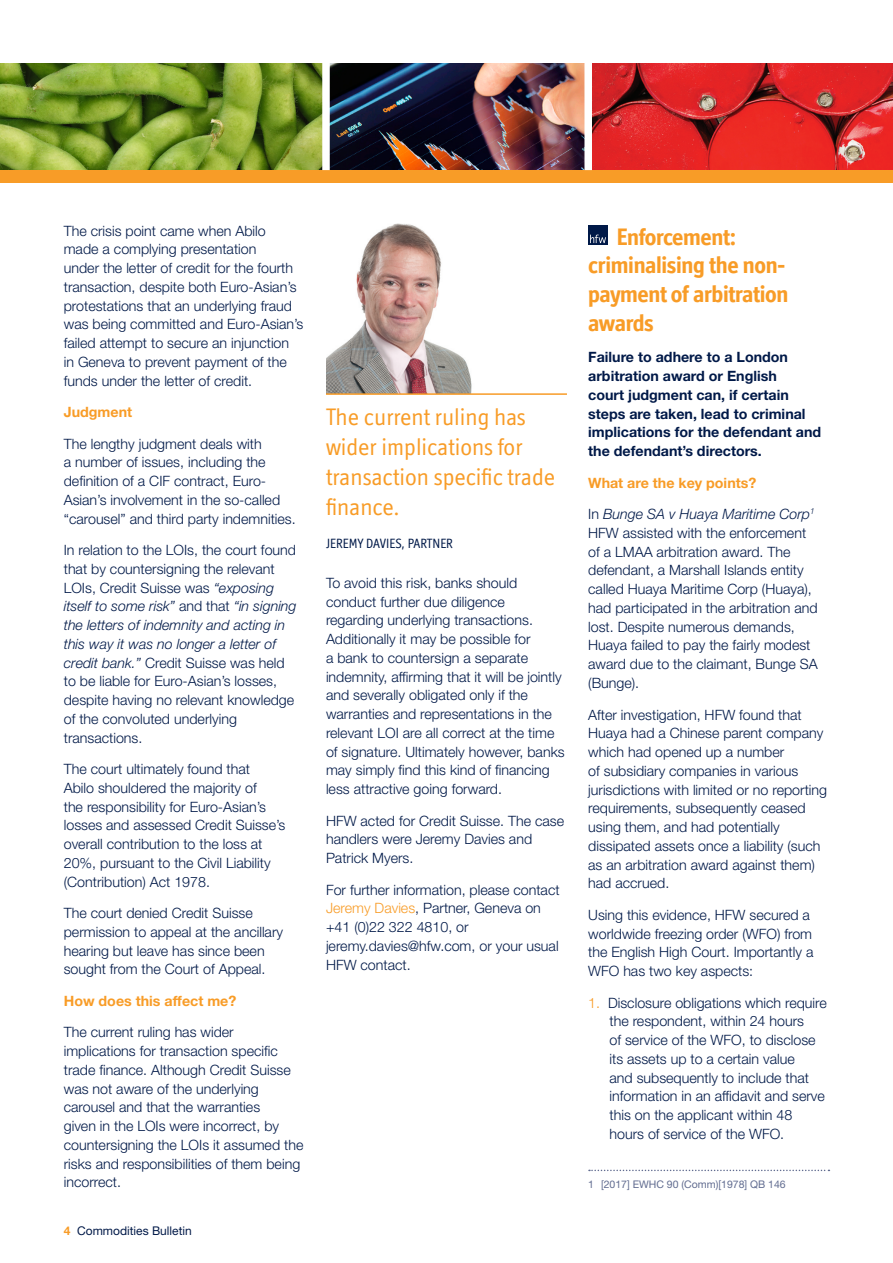
<style>
.page{position:relative;width:893px;height:1263px;background:#fff}
.page>*{position:absolute;margin:0;border:0;box-sizing:border-box;transform-origin:0 0}
.BULLETIN_-_Pull_Quot{font:24px/30px "Officina Display ITC Std";color:#f89c27}
.BULLETIN_-_Article_H{font:700 24px/28.8px "Officina Display ITC Std";letter-spacing:-.015em;color:#f89c27}
.BULLETIN_-_Bodytext{font:300 14.25px/18.8px "Helvetica Neue LT Std";color:#001948}
.BULLETIN_-_Bullet__N{font:300 14.25px/18.8px "Helvetica Neue LT Std";color:#001948}
.BULLETIN_-_Intro_Par{font:700 14.25px/18.8px "Helvetica Neue LT Std";color:#001948}
.BULLETIN_-_Subhead_1{font:700 14.25px "Helvetica Neue LT Std";color:#f89c27}
.By_Who{font:13.5px "Officina Display ITC Std";color:#001948}
.t1{font:12px "Helvetica Neue LT Std";color:#001948}
.BULLETIN_-_Footnote{font:10.5px "Helvetica Neue LT Std";color:#616c90}
.s1{font-style:italic}
.s2{font-weight:700;color:#f89c27}
.s3{color:#f89c27}
</style>
<div class="page">
<img style="left:0;top:64px;width:893px;height:106px">
<div style="left:0;top:170px;width:893px;height:13px;background:#f89c27"></div>
<div style="left:584px;top:46px;width:8px;height:124px;background:#fff"></div>
<div style="left:322px;top:36px;width:8px;height:134px;background:#fff"></div>
<div style="left:588px;top:225px;width:19px;height:19px;background:#001948"></div>
<svg style="left:590px;top:235px;width:16px;height:8px"></svg>
<img style="left:326px;top:223px;width:146px;height:170px">
<hr style="left:326px;top:393px;width:241px;height:2px;background:#f89c27">
<svg style="left:589px;top:1170px;width:240px;height:1px"></svg>
<p class="BULLETIN_-_Bodytext" style="left:64px;top:221px;width:241px">The crisis point came when Abilo made a complying presentation<br>under the letter of credit for the fourth transaction, despite both Euro-Asian’s protestations that an underlying fraud was being committed and Euro-Asian’s failed attempt to secure an injunction<br>in Geneva to prevent payment of the funds under the letter of credit.</p>
<p class="BULLETIN_-_Subhead_1" style="left:64px;top:403px;width:70px">Judgment</p>
<p class="BULLETIN_-_Bodytext" style="left:64px;top:434px;width:233px">The lengthy judgment deals with<br>a number of issues, including the definition of a CIF contract, Euro-Asian’s involvement in the so-called “carousel” and third party indemnities.</p>
<p class="BULLETIN_-_Bodytext" style="left:64px;top:540px;width:234px">In relation to the LOIs, the court found that by countersigning the relevant LOIs, Credit Suisse was <span class="s1">“exposing itself to some risk”</span> and that <span class="s1">“in signing the letters of indemnity and acting in this way it was no longer a letter of credit bank.”</span> Credit Suisse was held to be liable for Euro-Asian’s losses, despite having no relevant knowledge of the convoluted underlying transactions.</p>
<p class="BULLETIN_-_Bodytext" style="left:64px;top:759px;width:223px">The court ultimately found that<br>Abilo shouldered the majority of<br>the responsibility for Euro-Asian’s losses and assessed Credit Suisse’s overall contribution to the loss at 20%, pursuant to the Civil Liability (Contribution) Act 1978.</p>
<p class="BULLETIN_-_Bodytext" style="left:64px;top:903px;width:221px">The court denied Credit Suisse permission to appeal at the ancillary hearing but leave has since been sought from the Court of Appeal.</p>
<p class="BULLETIN_-_Subhead_1" style="left:64px;top:992px;width:174px">How does this affect me?</p>
<p class="BULLETIN_-_Bodytext" style="left:64px;top:1023px;width:241px">The current ruling has wider implications for transaction specific trade finance. Although Credit Suisse was not aware of the underlying carousel and that the warranties<br>given in the LOIs were incorrect, by countersigning the LOIs it assumed the risks and responsibilities of them being incorrect.</p>
<p class="t1" style="left:64px;top:1224px;width:130px"><span class="s2">4</span> Commodities Bulletin</p>
<p class="BULLETIN_-_Pull_Quot" style="left:326px;top:401px;width:231px">The current ruling has wider implications for transaction specific trade finance.</p>
<p class="By_Who" style="left:326px;top:535px;width:128px">JEREMY DAVIES, PARTNER</p>
<p class="BULLETIN_-_Bodytext" style="left:326px;top:573px;width:240px">To avoid this risk, banks should conduct further due diligence regarding underlying transactions.<br>Additionally it may be possible for<br>a bank to countersign a separate indemnity, affirming that it will be jointly and severally obligated only if the warranties and representations in the relevant LOI are all correct at the time of signature. Ultimately however, banks may simply find this kind of financing less attractive going forward.</p>
<p class="BULLETIN_-_Bodytext" style="left:326px;top:811px;width:240px">HFW acted for Credit Suisse. The case handlers were Jeremy Davies and<br>Patrick Myers.</p>
<p class="BULLETIN_-_Bodytext" style="left:326px;top:880px;width:235px">For further information, please contact<br><span class="s3">Jeremy Davies</span>, Partner, Geneva on +41 (0)22 322 4810, or jeremy.davies@hfw.com, or your usual<br>HFW contact.</p>
<p class="BULLETIN_-_Article_H" style="left:588px;top:222px;width:202px;text-indent:29px">Enforcement: criminalising the non&shy;payment of arbitration awards</p>
<p class="BULLETIN_-_Intro_Par" style="left:588px;top:348px;width:234px">Failure to adhere to a London arbitration award or English<br>court judgment can, if certain steps are taken, lead to criminal implications for the defendant and the defendant’s directors.</p>
<p class="BULLETIN_-_Subhead_1" style="left:588px;top:474px;width:170px">What are the key points?</p>
<p class="BULLETIN_-_Bodytext" style="left:588px;top:504px;width:231px">In <span class="s1">Bunge SA v Huaya Maritime Corp</span><sup>1<br></sup>HFW assisted with the enforcement of a LMAA arbitration award. The defendant, a Marshall Islands entity called Huaya Maritime Corp (Huaya), had participated in the arbitration and lost. Despite numerous demands,<br>Huaya failed to pay the fairly modest award due to the claimant, Bunge SA (Bunge).</p>
<p class="BULLETIN_-_Bodytext" style="left:588px;top:705px;width:240px">After investigation, HFW found that Huaya had a Chinese parent company which had opened up a number<br>of subsidiary companies in various jurisdictions with limited or no reporting requirements, subsequently ceased using them, and had potentially dissipated assets once a liability (such as an arbitration award against them) had accrued.</p>
<p class="BULLETIN_-_Bodytext" style="left:588px;top:905px;width:227px">Using this evidence, HFW secured a worldwide freezing order (WFO) from the English High Court. Importantly a WFO has two key aspects:</p>
<p class="BULLETIN_-_Bullet__N" style="left:609px;top:993px;width:219px;text-indent:-21px"><span class="s3">1.</span> Disclosure obligations which require the respondent, within 24 hours<br>of service of the WFO, to disclose its assets up to a certain value<br>and subsequently to include that information in an affidavit and serve this on the applicant within 48 hours of service of the WFO.</p>
<p class="BULLETIN_-_Footnote" style="left:588px;top:1178px;width:199px">1 [2017] EWHC 90 (Comm)[1978] QB 146</p>
</div>
